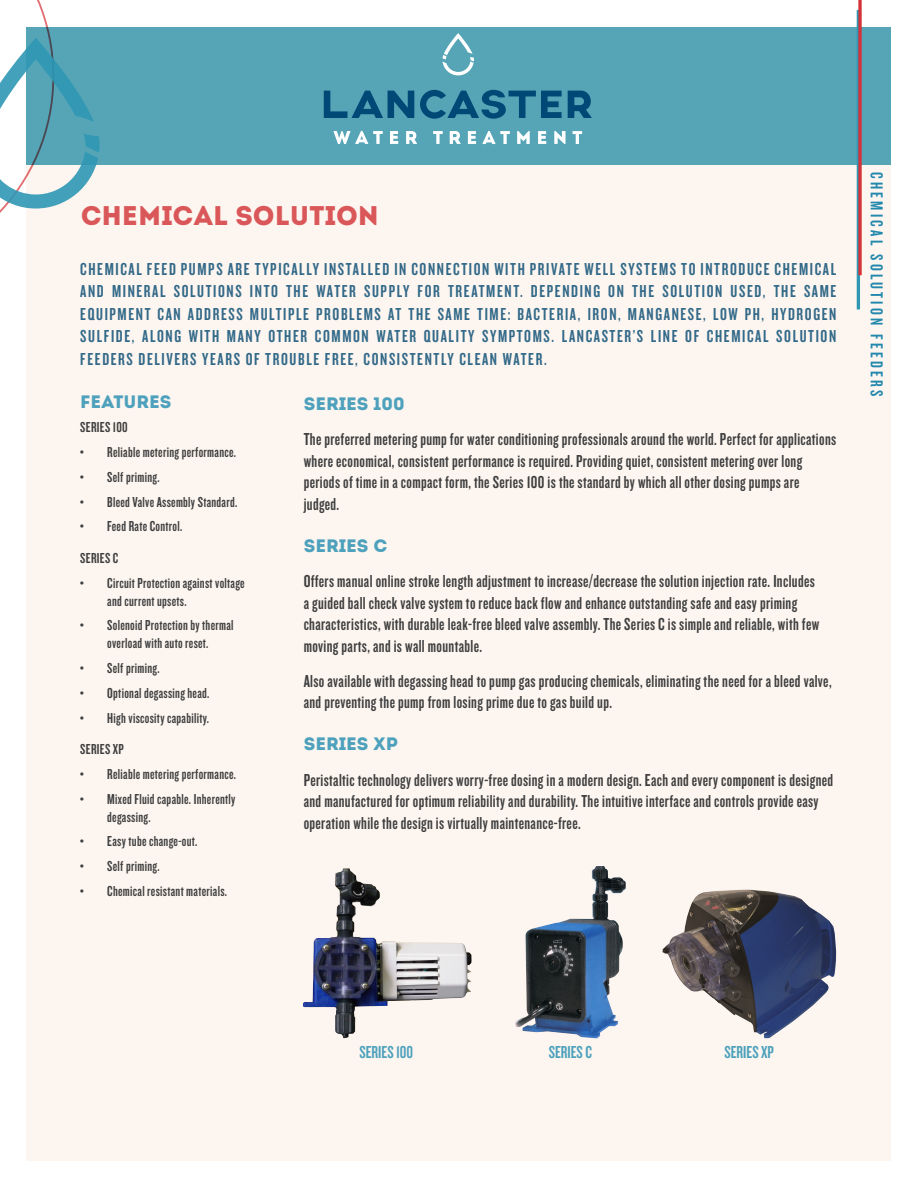
<style>
.page{position:relative;width:918px;height:1188px;background:#fff}
.page>*{position:absolute;margin:0;border:0;box-sizing:border-box;transform-origin:0 0}
.t1{font:27px "Intro";color:#d43238}
.t2{font:18px/21.6px "Knockout HTF48 Featherweight";letter-spacing:.02em;color:#3e3e3f}
.t3{font:18px/22.5px "Knockout HTF48 Featherweight";letter-spacing:.09em;color:#004976;text-align:justify}
.t4{font:18px "Intro";color:#4ea1bc}
.t5{font:18px "Knockout HTF48 Featherweight";color:#4ea1bc}
.t6{font:18px "Knockout HTF48 Featherweight";letter-spacing:.18em;color:#2388ad}
.t7{font:15px/18px "Knockout HTF48 Featherweight";letter-spacing:.02em;color:#3e3e3f}
</style>
<div class="page">
<div style="left:27px;top:27px;width:864px;height:1134px;background:#fdf6f0"></div>
<div style="left:27px;top:27px;width:864px;height:138px;background:#56a5b7"></div>
<svg style="left:0;top:0;width:100px;height:275px"></svg>
<hr style="left:857px;top:10px;width:3px;height:299px;background:#2e97b4">
<svg style="left:858px;top:0;width:4px;height:275px"></svg>
<svg style="left:334px;top:131px;width:49px;height:13px"></svg>
<svg style="left:390px;top:131px;width:8px;height:13px"></svg>
<svg style="left:406px;top:131px;width:11px;height:13px"></svg>
<svg style="left:517px;top:131px;width:13px;height:13px"></svg>
<svg style="left:442px;top:33px;width:32px;height:42px"></svg>
<svg style="left:324px;top:90px;width:268px;height:29px"></svg>
<svg style="left:450px;top:131px;width:11px;height:13px"></svg>
<svg style="left:433px;top:131px;width:10px;height:13px"></svg>
<svg style="left:573px;top:131px;width:9px;height:13px"></svg>
<svg style="left:468px;top:131px;width:8px;height:13px"></svg>
<svg style="left:538px;top:131px;width:8px;height:13px"></svg>
<svg style="left:482px;top:131px;width:28px;height:13px"></svg>
<svg style="left:554px;top:131px;width:12px;height:13px"></svg>
<img style="left:303px;top:868px;width:169px;height:170px">
<img style="left:515px;top:866px;width:111px;height:172px">
<img style="left:662px;top:890px;width:174px;height:148px">
<h1 class="t1" style="left:80px;top:200px;width:300px">CHEMICAL SOLUTION</h1>
<p class="t3" style="left:80px;top:258px;width:758px">CHEMICAL FEED PUMPS ARE TYPICALLY INSTALLED IN CONNECTION WITH PRIVATE WELL SYSTEMS TO INTRODUCE CHEMICAL AND MINERAL SOLUTIONS INTO THE WATER SUPPLY FOR TREATMENT. DEPENDING ON THE SOLUTION USED, THE SAME EQUIPMENT CAN ADDRESS MULTIPLE PROBLEMS AT THE SAME TIME: BACTERIA, IRON, MANGANESE, LOW PH, HYDROGEN SULFIDE, ALONG WITH MANY OTHER COMMON WATER QUALITY SYMPTOMS. LANCASTER’S LINE OF CHEMICAL SOLUTION FEEDERS DELIVERS YEARS OF TROUBLE FREE, CONSISTENTLY CLEAN WATER.</p>
<p class="t4" style="left:80px;top:390px;width:93px">FEATURES</p>
<p class="t7" style="left:80px;top:419px;width:49px">SERIES 100</p>
<p class="t7" style="left:80px;top:443px;width:157px">• Reliable metering performance.</p>
<p class="t7" style="left:80px;top:468px;width:81px">• Self priming.</p>
<p class="t7" style="left:80px;top:493px;width:159px">• Bleed Valve Assembly Standard.</p>
<p class="t7" style="left:80px;top:518px;width:104px">• Feed Rate Control.</p>
<p class="t7" style="left:80px;top:549px;width:40px">SERIES C</p>
<p class="t7" style="left:107px;top:574px;width:139px;text-indent:-27px">• Circuit Protection against voltage and current upsets.</p>
<p class="t7" style="left:80px;top:617px;width:155px;text-align:center">• Solenoid Protection by thermal overload with auto reset.</p>
<p class="t7" style="left:80px;top:659px;width:81px">• Self priming.</p>
<p class="t7" style="left:80px;top:684px;width:131px">• Optional degassing head.</p>
<p class="t7" style="left:80px;top:709px;width:130px">• High viscosity capability.</p>
<p class="t7" style="left:80px;top:740px;width:45px">SERIES XP</p>
<p class="t7" style="left:80px;top:765px;width:157px">• Reliable metering performance.</p>
<p class="t7" style="left:107px;top:790px;width:130px;text-indent:-27px">• Mixed Fluid capable. Inherently degassing.</p>
<p class="t7" style="left:80px;top:833px;width:119px">• Easy tube change-out.</p>
<p class="t7" style="left:80px;top:857px;width:81px">• Self priming.</p>
<p class="t7" style="left:80px;top:882px;width:148px">• Chemical resistant materials.</p>
<p class="t4" style="left:304px;top:393px;width:103px">SERIES 100</p>
<p class="t2" style="left:304px;top:429px;width:534px">The preferred metering pump for water conditioning professionals around the world. Perfect for applications where economical, consistent performance is required. Providing quiet, consistent metering over long periods of time in a compact form, the Series 100 is the standard by which all other dosing pumps are judged.</p>
<p class="t4" style="left:304px;top:535px;width:86px">SERIES C</p>
<p class="t2" style="left:304px;top:570px;width:517px">Offers manual online stroke length adjustment to increase/decrease the solution injection rate. Includes a guided ball check valve system to reduce back flow and enhance outstanding safe and easy priming characteristics, with durable leak-free bleed valve assembly. The Series C is simple and reliable, with few moving parts, and is wall mountable.</p>
<p class="t2" style="left:304px;top:670px;width:530px">Also available with degassing head to pump gas producing chemicals, eliminating the need for a bleed valve, and preventing the pump from losing prime due to gas build up.</p>
<p class="t4" style="left:304px;top:733px;width:96px">SERIES XP</p>
<p class="t2" style="left:304px;top:769px;width:531px">Peristaltic technology delivers worry-free dosing in a modern design. Each and every component is designed and manufactured for optimum reliability and durability. The intuitive interface and controls provide easy operation while the design is virtually maintenance-free.</p>
<p class="t6" style="left:886px;top:172px;width:226px;rotate:90deg">CHEMICAL SOLUTION FEEDERS</p>
<p class="t5" style="left:359px;top:1043px;width:55px">SERIES 100</p>
<p class="t5" style="left:549px;top:1043px;width:45px">SERIES C</p>
<p class="t5" style="left:724px;top:1043px;width:51px">SERIES XP</p>
</div>
